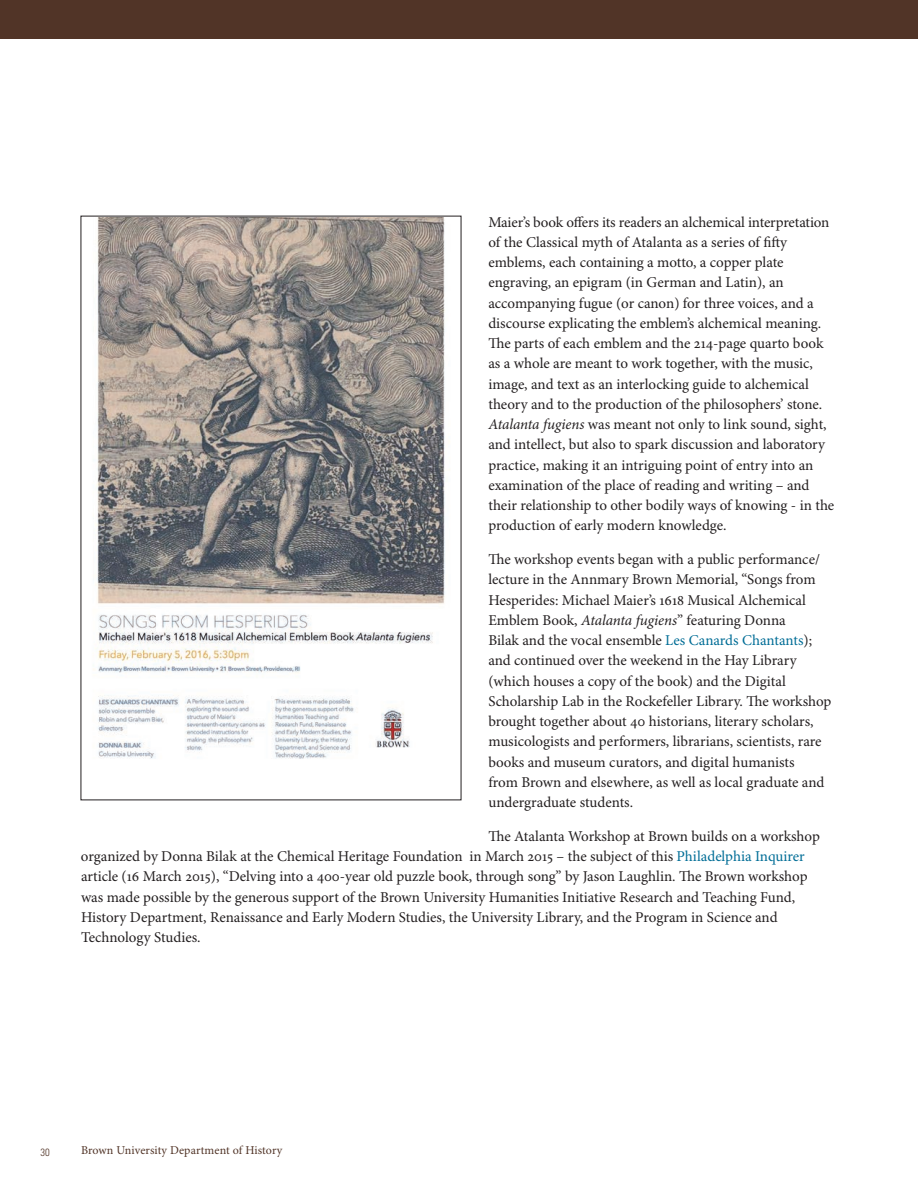
<style>
.page{position:relative;width:918px;height:1188px;background:#fff}
.page>*{position:absolute;margin:0;border:0;box-sizing:border-box;transform-origin:0 0}
.t1{font:15px/20.2px "Minion Pro";color:#231f20}
.t2{font:12px "Minion Pro";letter-spacing:.005em;color:#513427}
.t3{font:300 condensed 10.5px "Univers";color:#513427}
.s1{font-style:italic}
.s2{color:#006d96}
</style>
<div class="page">
<div style="left:0;top:0;width:918px;height:39px;background:#513427"></div>
<img style="left:93px;top:218px;width:357px;height:541px">
<p class="t1" style="left:488px;top:212px;width:347px">Maier’s book offers its readers an alchemical interpretation of the Classical myth of Atalanta as a series of fifty emblems, each containing a motto, a copper plate engraving, an epigram (in German and Latin), an accompanying fugue (or canon) for three voices, and a discourse explicating the emblem’s alchemical meaning.<br>The parts of each emblem and the 214-page quarto book as a whole are meant to work together, with the music, image, and text as an interlocking guide to alchemical theory and to the production of the philosophers’ stone.<br><span class="s1">Atalanta fugiens</span> was meant not only to link sound, sight, and intellect, but also to spark discussion and laboratory practice, making it an intriguing point of entry into an examination of the place of reading and writing – and their relationship to other bodily ways of knowing - in the production of early modern knowledge.</p>
<p class="t1" style="left:488px;top:550px;width:345px">The workshop events began with a public performance/ lecture in the Annmary Brown Memorial, “Songs from Hesperides: Michael Maier’s 1618 Musical Alchemical Emblem Book, <span class="s1">Atalanta fugiens</span>” featuring Donna<br>Bilak and the vocal ensemble <span class="s2">Les Canards Chantants</span>); and continued over the weekend in the Hay Library (which houses a copy of the book) and the Digital Scholarship Lab in the Rockefeller Library. The workshop brought together about 40 historians, literary scholars, musicologists and performers, librarians, scientists, rare books and museum curators, and digital humanists<br>from Brown and elsewhere, as well as local graduate and undergraduate students.</p>
<p class="t1" style="left:81px;top:827px;width:740px;text-indent:407px">The Atalanta Workshop at Brown builds on a workshop organized by Donna Bilak at the Chemical Heritage Foundation in March 2015 – the subject of this <span class="s2">Philadelphia Inquirer </span>article (16 March 2015), “Delving into a 400-year old puzzle book, through song” by Jason Laughlin. The Brown workshop was made possible by the generous support of the Brown University Humanities Initiative Research and Teaching Fund, History Department, Renaissance and Early Modern Studies, the University Library, and the Program in Science and Technology Studies.</p>
<p class="t3" style="left:40px;top:1146px;width:11px">30</p>
<p class="t2" style="left:81px;top:1143px;width:203px">Brown University Department of History</p>
</div>
